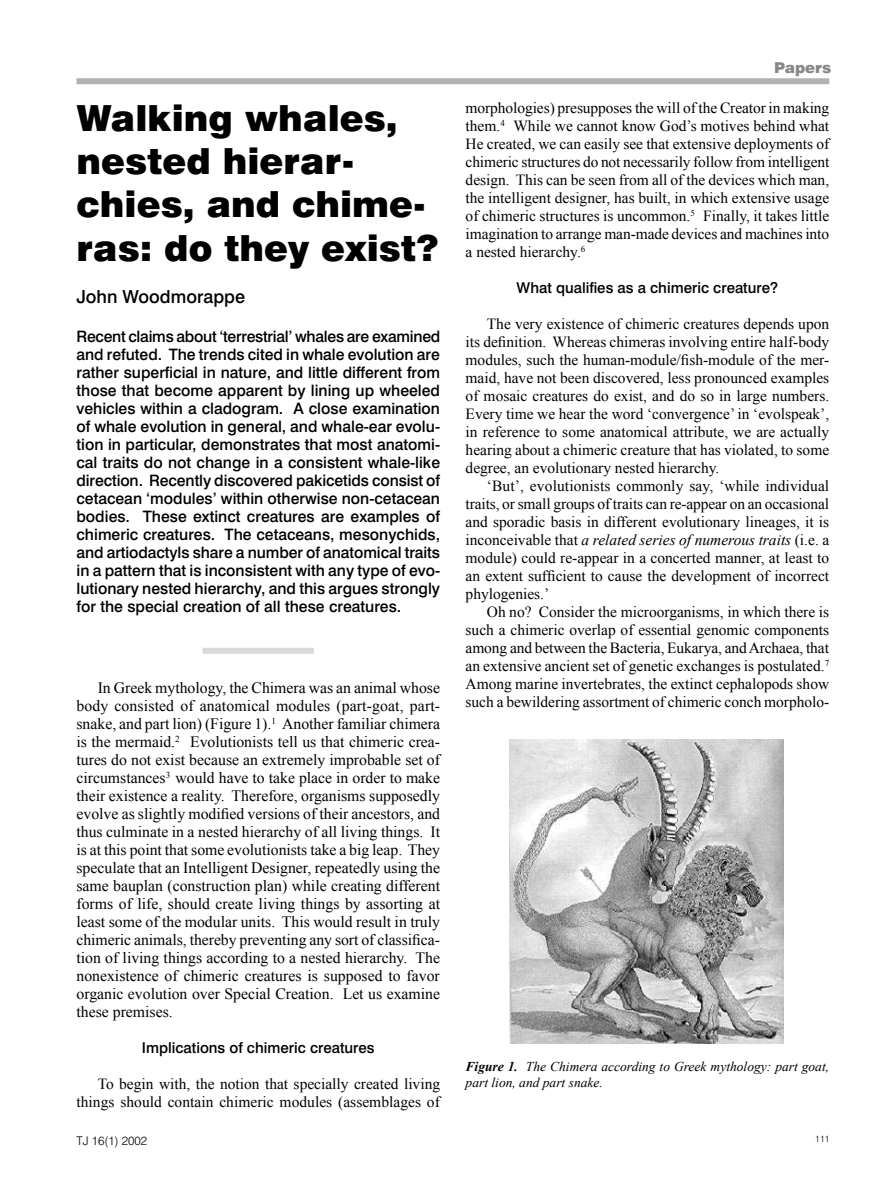
<style>
.page{position:relative;width:893px;height:1191px;background:#fff}
.page>*{position:absolute;margin:0;border:0;box-sizing:border-box;transform-origin:0 0}
.t1{font:900 36px/43.2px "Swiss 721 BT";color:#000}
.t2{font:500 18px "Swiss 721 BT";color:#000}
.t3{font:15.75px/18px "Times New Roman";color:#000;text-align:justify}
.t4{font:500 15.75px/18px "Swiss 721 BT";color:#000;text-align:justify}
.t5{font:15.45px/18px "Times New Roman";color:#000;text-align:justify}
.t6{font:500 15px "Swiss 721 BT";color:#000}
.t7{font:900 15px "Swiss 721 BT";color:#878889}
.t8{font:italic 13.5px/16.2px "Times New Roman";color:#000}
.t9{font:300 12px "Swiss 721 BT";color:#000}
.t10{font:300 9px "Swiss 721 BT";color:#000}
.s1{font-style:italic}
.s2{font-weight:700}
</style>
<div class="page">
<div style="left:76px;top:78px;width:753px;height:6px;background:#b1b2b4"></div>
<div style="left:203px;top:648px;width:111px;height:6px;background:#d9dadb"></div>
<img style="left:510px;top:739px;width:274px;height:304px">
<h1 class="t1" style="left:76px;top:96px;width:364px">Walking whales, nested hierar&shy;chies, and chime&shy;ras: do they exist?</h1>
<p class="t2" style="left:76px;top:285px;width:170px">John Woodmorappe</p>
<p class="t4" style="left:76px;top:327px;width:365px">Recent claims about ‘terrestrial’ whales are examined and refuted. The trends cited in whale evolution are rather superficial in nature, and little different from those that become apparent by lining up wheeled vehicles within a cladogram. A close examination of whale evolution in general, and whale-ear evolu&shy;tion in particular, demonstrates that most anatomi&shy;cal traits do not change in a consistent whale-like direction. Recently discovered pakicetids consist of cetacean ‘modules’ within otherwise non-cetacean bodies. These extinct creatures are examples of chimeric creatures. The cetaceans, mesonychids, and artiodactyls share a number of anatomical traits in a pattern that is inconsistent with any type of evo&shy;lutionary nested hierarchy, and this argues strongly for the special creation of all these creatures.</p>
<p class="t3" style="left:76px;top:678px;width:365px;text-indent:21px">In Greek mythology, the Chimera was an animal whose body consisted of anatomical modules (part-goat, part&shy;snake, and part lion) (Figure 1).<sup>1</sup> Another familiar chimera is the mermaid.<sup>2</sup> Evolutionists tell us that chimeric crea&shy;tures do not exist because an extremely improbable set of circumstances<sup>3</sup> would have to take place in order to make their existence a reality. Therefore, organisms supposedly evolve as slightly modified versions of their ancestors, and thus culminate in a nested hierarchy of all living things. It is at this point that some evolutionists take a big leap. They speculate that an Intelligent Designer, repeatedly using the same bauplan (construction plan) while creating different forms of life, should create living things by assorting at least some of the modular units. This would result in truly chimeric animals, thereby preventing any sort of classifica&shy;tion of living things according to a nested hierarchy. The nonexistence of chimeric creatures is supposed to favor organic evolution over Special Creation. Let us examine these premises.</p>
<p class="t6" style="left:142px;top:1038px;width:234px">Implications of chimeric creatures</p>
<p class="t5" style="left:76px;top:1074px;width:365px;text-align:right">To begin with, the notion that specially created living things should contain chimeric modules (assemblages of</p>
<p class="t7" style="left:774px;top:59px;width:59px">Papers</p>
<p class="t5" style="left:466px;top:98px;width:365px">morphologies) presupposes the will of the Creator in making them.<sup>4</sup> While we cannot know God’s motives behind what He created, we can easily see that extensive deployments of chimeric structures do not necessarily follow from intelligent design. This can be seen from all of the devices which man, the intelligent designer, has built, in which extensive usage of chimeric structures is uncommon.<sup>5</sup> Finally, it takes little imagination to arrange man-made devices and machines into a nested hierarchy.<sup>6</sup></p>
<p class="t6" style="left:517px;top:278px;width:263px">What qualifies as a chimeric creature?</p>
<p class="t5" style="left:466px;top:314px;width:365px;text-indent:21px">The very existence of chimeric creatures depends upon its definition. Whereas chimeras involving entire half-body modules, such the human-module/fish-module of the mer&shy;maid, have not been discovered, less pronounced examples of mosaic creatures do exist, and do so in large numbers.<br>Every time we hear the word ‘convergence’ in ‘evolspeak’, in reference to some anatomical attribute, we are actually hearing about a chimeric creature that has violated, to some degree, an evolutionary nested hierarchy.</p>
<p class="t5" style="left:466px;top:476px;width:365px;text-indent:21px">‘But’, evolutionists commonly say, ‘while individual traits, or small groups of traits can re-appear on an occasional and sporadic basis in different evolutionary lineages, it is inconceivable that <span class="s1">a related series of numerous traits</span> (i.e. a module) could re-appear in a concerted manner, at least to an extent sufficient to cause the development of incorrect phylogenies.’</p>
<p class="t5" style="left:466px;top:602px;width:365px;text-indent:21px">Oh no? Consider the microorganisms, in which there is such a chimeric overlap of essential genomic components among and between the Bacteria, Eukarya, and Archaea, that an extensive ancient set of genetic exchanges is postulated.<sup>7<br></sup>Among marine invertebrates, the extinct cephalopods show such a bewildering assortment of chimeric conch morpholo-</p>
<p class="t8" style="left:466px;top:1057px;width:365px"><span class="s2">Figure 1.</span> The Chimera according to Greek mythology: part goat, part lion, and part snake.</p>
<p class="t9" style="left:76px;top:1133px;width:72px">TJ 16(1) 2002</p>
<p class="t10" style="left:815px;top:1133px;width:16px">111</p>
</div>
